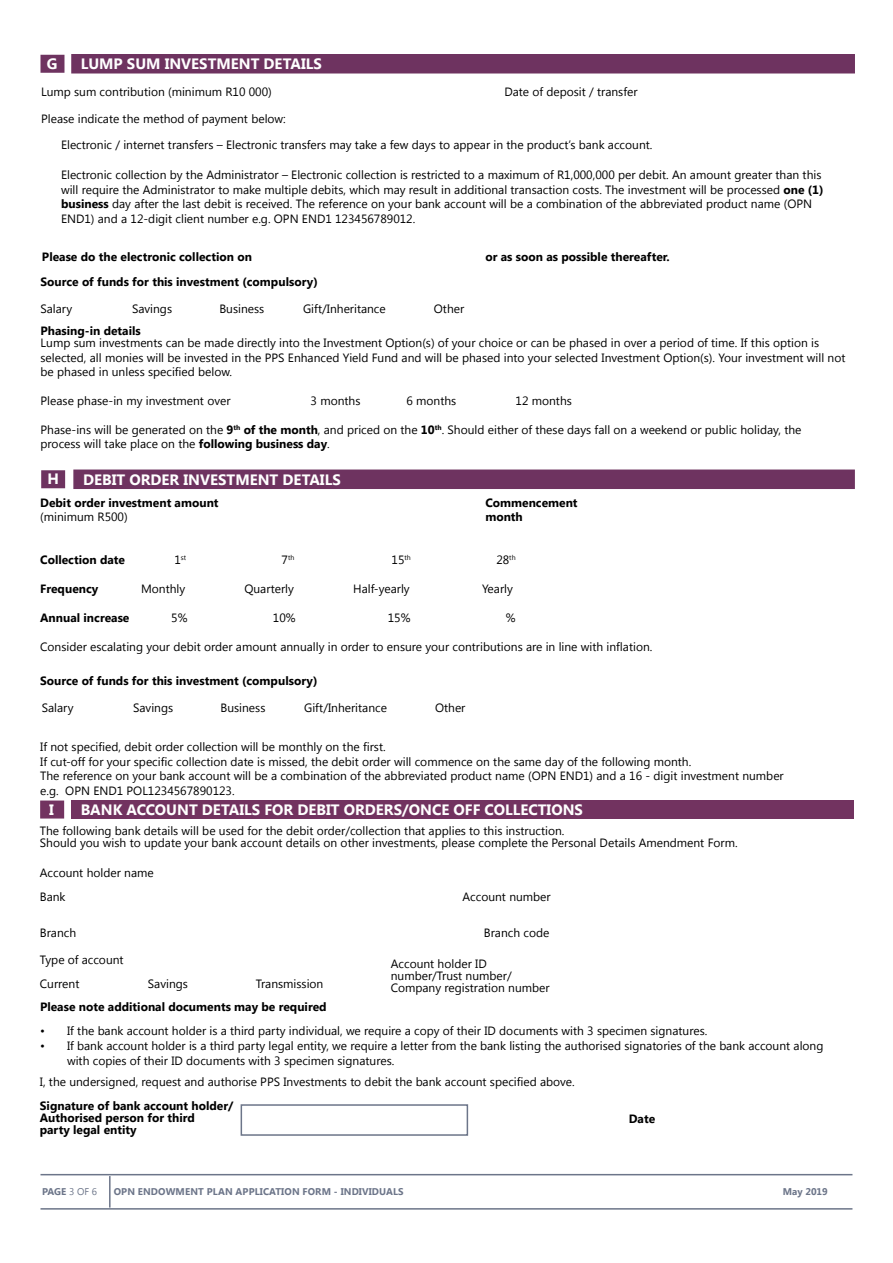
<style>
.page{position:relative;width:893px;height:1263px;background:#fff}
.page>*{position:absolute;margin:0;border:0;box-sizing:border-box;transform-origin:0 0}
.t1{font:700 15px "Segoe UI";color:#fff}
.t2{font:12px/14.4px "Segoe UI";color:#000}
.t3{font:700 12px/12px "Segoe UI";color:#000}
.t4{font:700 9.75px "Segoe UI";letter-spacing:.01em;color:#6c7589}
.t5{font:7.05px "Segoe UI";color:#000}
.s1{font-weight:700}
.s2{font-size:12px}
.s3{font-weight:400}
</style>
<div class="page">
<hr style="left:109px;top:1176px;width:2px;height:31px;background:#6c7589">
<hr style="left:40px;top:1208px;width:812px;height:1px;background:#6c7589">
<hr style="left:40px;top:1174px;width:812px;height:1px;background:#6c7589">
<div style="left:40px;top:55px;width:24px;height:18px;background:#6e3360;border:2px solid #6e3360"></div>
<div style="left:71px;top:54px;width:784px;height:20px;background:#6e3360;border:2px solid #6e3360"></div>
<div style="left:41px;top:470px;width:24px;height:18px;background:#6e3360;border:2px solid #6e3360"></div>
<div style="left:73px;top:469px;width:782px;height:20px;background:#6e3360;border:2px solid #6e3360"></div>
<div style="left:40px;top:800px;width:24px;height:18px;background:#723360;border:2px solid #723360"></div>
<div style="left:72px;top:800px;width:782px;height:18px;background:#723360"></div>
<div style="left:241px;top:1104px;width:227px;height:32px;border:2px solid #6c7589"></div>
<p class="t1" style="left:47px;top:53px;width:12px">G</p>
<p class="t1" style="left:81px;top:53px;width:242px">LUMP SUM INVESTMENT DETAILS</p>
<p class="t2" style="left:41px;top:84px;width:232px">Lump sum contribution (minimum R10 000)</p>
<p class="t2" style="left:504px;top:84px;width:135px">Date of deposit / transfer</p>
<p class="t2" style="left:61px;top:106px;width:593px;line-height:25.7px;text-indent:-20px">Please indicate the method of payment below:<br>Electronic / internet transfers – Electronic transfers may take a few days to appear in the product’s bank account.</p>
<p class="t2" style="left:61px;top:167px;width:764px">Electronic collection by the Administrator – Electronic collection is restricted to a maximum of R1,000,000 per debit. An amount greater than this will require the Administrator to make multiple debits, which may result in additional transaction costs. The investment will be processed <span class="s1">one (1) business</span> day after the last debit is received. The reference on your bank account will be a combination of the abbreviated product name (OPN END1) and a 12-digit client number e.g. OPN END1 123456789012.</p>
<p class="t3" style="left:42px;top:250px;width:211px">Please do the electronic collection on</p>
<p class="t3" style="left:485px;top:250px;width:186px">or as soon as possible thereafter.</p>
<p class="t3" style="left:40px;top:275px;width:279px">Source of funds for this investment (compulsory)</p>
<p class="t2" style="left:40px;top:301px;width:33px">Salary</p>
<p class="t2" style="left:132px;top:301px;width:42px">Savings</p>
<p class="t2" style="left:219px;top:301px;width:46px">Business</p>
<p class="t2" style="left:303px;top:301px;width:84px">Gift/Inheritance</p>
<p class="t2" style="left:434px;top:301px;width:32px">Other</p>
<p class="t3" style="left:40px;top:324px;width:102px">Phasing-in details</p>
<p class="t2" style="left:41px;top:335px;width:806px">Lump sum investments can be made directly into the Investment Option(s) of your choice or can be phased in over a period of time. If this option is selected, all monies will be invested in the PPS Enhanced Yield Fund and will be phased into your selected Investment Option(s). Your investment will not be phased in unless specified below.</p>
<p class="t2" style="left:41px;top:393px;width:191px">Please phase-in my investment over</p>
<p class="t2" style="left:311px;top:393px;width:51px">3 months</p>
<p class="t2" style="left:406px;top:393px;width:51px">6 months</p>
<p class="t2" style="left:516px;top:393px;width:58px">12 months</p>
<p class="t2" style="left:41px;top:422px;width:762px">Phase-ins will be generated on the <span class="s1">9</span><sup>th</sup> <span class="s1">of the month</span>, and priced on the <span class="s1">10</span><sup>th</sup>. Should either of these days fall on a weekend or public holiday, the process will take place on the <span class="s1">following business day</span>.</p>
<p class="t1" style="left:47px;top:468px;width:13px">H</p>
<p class="t1" style="left:83px;top:469px;width:259px">DEBIT ORDER INVESTMENT DETAILS</p>
<p class="t3" style="left:40px;top:496px;width:180px">Debit order investment amount</p>
<p class="t3" style="left:485px;top:496px;width:94px">Commencement</p>
<p class="t2" style="left:40px;top:509px;width:89px">(minimum R500)</p>
<p class="t3" style="left:485px;top:510px;width:39px">month</p>
<p class="t3" style="left:40px;top:553px;width:86px">Collection date</p>
<p class="t5" style="left:174px;top:553px;width:13px"><span class="s2">1</span>st</p>
<p class="t5" style="left:282px;top:553px;width:14px"><span class="s2">7</span>th</p>
<p class="t2" style="left:392px;top:552px;width:21px">15<sup>th</sup></p>
<p class="t2" style="left:496px;top:552px;width:21px">28<sup>th</sup></p>
<p class="t3" style="left:40px;top:582px;width:60px">Frequency</p>
<p class="t2" style="left:141px;top:581px;width:46px">Monthly</p>
<p class="t2" style="left:244px;top:581px;width:51px">Quarterly</p>
<p class="t2" style="left:353px;top:581px;width:58px">Half-yearly</p>
<p class="t2" style="left:482px;top:581px;width:32px">Yearly</p>
<p class="t3" style="left:40px;top:611px;width:91px">Annual increase</p>
<p class="t2" style="left:171px;top:610px;width:18px">5%</p>
<p class="t2" style="left:273px;top:610px;width:24px">10%</p>
<p class="t2" style="left:388px;top:610px;width:24px">15%</p>
<p class="t2" style="left:506px;top:610px;width:11px">%</p>
<p class="t2" style="left:40px;top:638px;width:614px">Consider escalating your debit order amount annually in order to ensure your contributions are in line with inflation.</p>
<p class="t3" style="left:40px;top:674px;width:279px">Source of funds for this investment (compulsory)</p>
<p class="t2" style="left:42px;top:700px;width:33px">Salary</p>
<p class="t2" style="left:133px;top:700px;width:42px">Savings</p>
<p class="t2" style="left:221px;top:700px;width:46px">Business</p>
<p class="t2" style="left:304px;top:700px;width:84px">Gift/Inheritance</p>
<p class="t2" style="left:435px;top:700px;width:32px">Other</p>
<p class="t2" style="left:40px;top:739px;width:745px">If not specified, debit order collection will be monthly on the first.<br>If cut-off for your specific collection date is missed, the debit order will commence on the same day of the following month.<br>The reference on your bank account will be a combination of the abbreviated product name (OPN END1) and a 16 - digit investment number e.g. OPN END1 POL1234567890123.</p>
<p class="t1" style="left:49px;top:799px;width:6px">I</p>
<p class="t1" style="left:81px;top:799px;width:504px">BANK ACCOUNT DETAILS FOR DEBIT ORDERS/ONCE OFF COLLECTIONS</p>
<p class="t2" style="left:40px;top:824px;width:699px;line-height:12px">The following bank details will be used for the debit order/collection that applies to this instruction.<br>Should you wish to update your bank account details on other investments, please complete the Personal Details Amendment Form.</p>
<p class="t2" style="left:40px;top:860px;width:115px;line-height:24px">Account holder name<br>Bank</p>
<p class="t2" style="left:463px;top:888px;width:90px">Account number</p>
<p class="t2" style="left:40px;top:924px;width:38px">Branch</p>
<p class="t2" style="left:484px;top:924px;width:67px">Branch code</p>
<p class="t2" style="left:40px;top:947px;width:85px;line-height:24px">Type of account<br>Current</p>
<p class="t2" style="left:391px;top:957px;width:160px;line-height:12px">Account holder ID number/Trust number/<br>Company registration number</p>
<p class="t2" style="left:148px;top:976px;width:42px">Savings</p>
<p class="t2" style="left:256px;top:976px;width:69px">Transmission</p>
<p class="t3" style="left:40px;top:1000px;width:288px">Please note additional documents may be required</p>
<p class="t2" style="left:40px;top:1023px;width:669px">• If the bank account holder is a third party individual, we require a copy of their ID documents with 3 specimen signatures.</p>
<p class="t2" style="left:67px;top:1038px;width:758px;text-indent:-27px">• If bank account holder is a third party legal entity, we require a letter from the bank listing the authorised signatories of the bank account along with copies of their ID documents with 3 specimen signatures.</p>
<p class="t2" style="left:40px;top:1074px;width:536px">I, the undersigned, request and authorise PPS Investments to debit the bank account specified above.</p>
<p class="t3" style="left:40px;top:1099px;width:195px">Signature of bank account holder/<br>Authorised person for third<br>party legal entity</p>
<p class="t3" style="left:629px;top:1112px;width:28px">Date</p>
<p class="t4" style="left:42px;top:1185px;width:56px">PAGE <span class="s3">3 OF 6</span></p>
<p class="t4" style="left:114px;top:1185px;width:291px">OPN ENDOWMENT PLAN APPLICATION FORM - INDIVIDUALS</p>
<p class="t4" style="left:783px;top:1185px;width:46px">May 2019</p>
</div>
